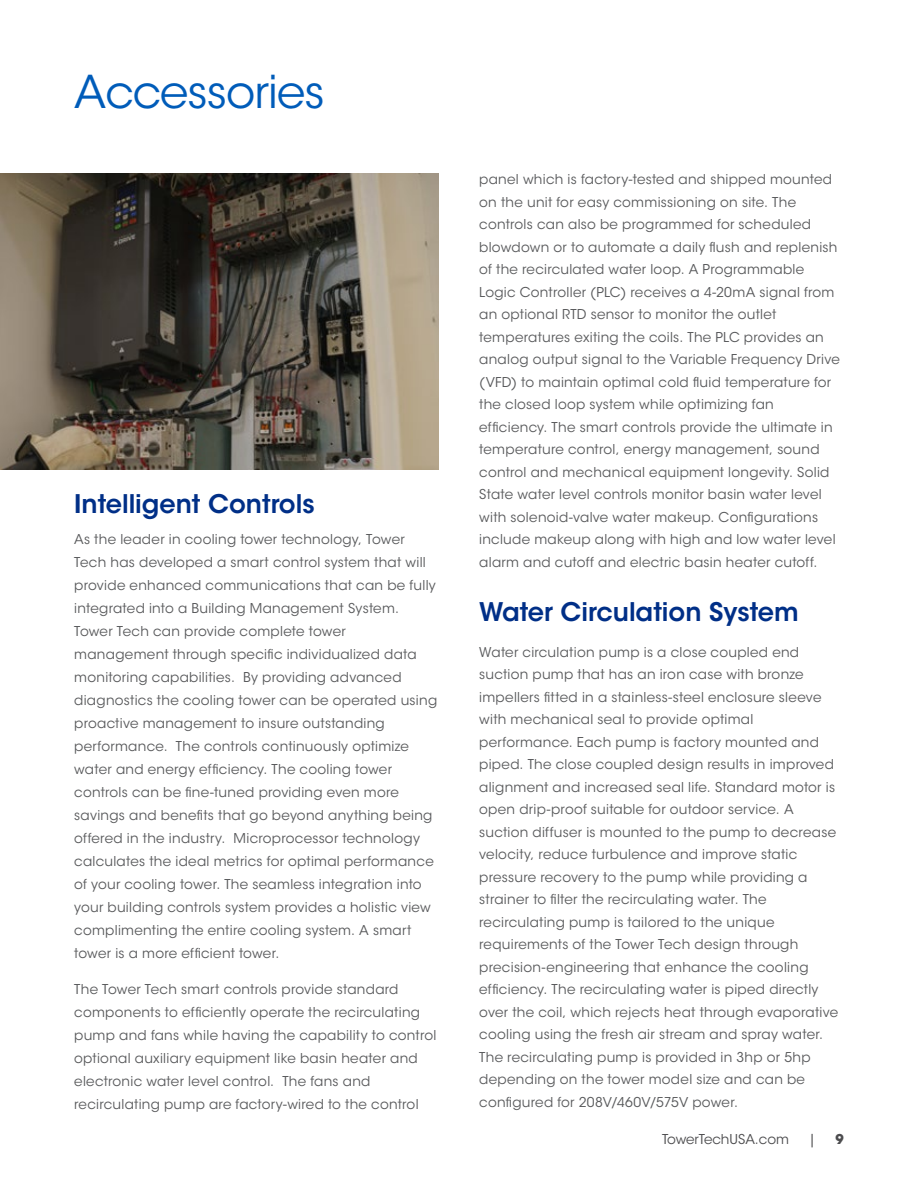
<style>
.page{position:relative;width:918px;height:1188px;background:#fff}
.page>*{position:absolute;margin:0;border:0;box-sizing:border-box;transform-origin:0 0}
.t1{font:45px "ITC Avant Garde Std";letter-spacing:-.02em;color:#005cb9}
.t2{font:600 25.5px "ITC Avant Garde Std";color:#002f87}
.t3{font:13.5px/22.5px "ITC Avant Garde Std";letter-spacing:.02em;color:#58595b}
.t4{font:13.5px "ITC Avant Garde Std";color:#4d4d4f}
.t5{font:700 13.5px "ITC Avant Garde Std";color:#4d4d4f}
</style>
<div class="page">
<img style="left:0;top:174px;width:439px;height:296px">
<h1 class="t1" style="left:74px;top:64px;width:252px">Accessories</h1>
<h2 class="t2" style="left:74px;top:487px;width:242px">Intelligent Controls</h2>
<p class="t3" style="left:74px;top:528px;width:364px;line-height:23px">As the leader in cooling tower technology, Tower Tech has developed a smart control system that will provide enhanced communications that can be fully integrated into a Building Management System.<br>Tower Tech can provide complete tower management through specific individualized data monitoring capabilities. By providing advanced diagnostics the cooling tower can be operated using proactive management to insure outstanding performance. The controls continuously optimize water and energy efficiency. The cooling tower controls can be fine-tuned providing even more savings and benefits that go beyond anything being offered in the industry. Microprocessor technology calculates the ideal metrics for optimal performance of your cooling tower. The seamless integration into your building controls system provides a holistic view complimenting the entire cooling system. A smart tower is a more efficient tower.</p>
<p class="t3" style="left:74px;top:978px;width:364px;line-height:23px">The Tower Tech smart controls provide standard components to efficiently operate the recirculating pump and fans while having the capability to control optional auxiliary equipment like basin heater and electronic water level control. The fans and recirculating pump are factory-wired to the control</p>
<p class="t3" style="left:479px;top:168px;width:362px">panel which is factory-tested and shipped mounted on the unit for easy commissioning on site. The controls can also be programmed for scheduled blowdown or to automate a daily flush and replenish of the recirculated water loop. A Programmable Logic Controller (PLC) receives a 4-20mA signal from an optional RTD sensor to monitor the outlet temperatures exiting the coils. The PLC provides an analog output signal to the Variable Frequency Drive (VFD) to maintain optimal cold fluid temperature for the closed loop system while optimizing fan efficiency. The smart controls provide the ultimate in temperature control, energy management, sound control and mechanical equipment longevity. Solid State water level controls monitor basin water level with solenoid-valve water makeup. Configurations include makeup along with high and low water level alarm and cutoff and electric basin heater cutoff.</p>
<h2 class="t2" style="left:479px;top:595px;width:321px">Water Circulation System</h2>
<p class="t3" style="left:479px;top:641px;width:361px">Water circulation pump is a close coupled end suction pump that has an iron case with bronze impellers fitted in a stainless-steel enclosure sleeve with mechanical seal to provide optimal performance. Each pump is factory mounted and piped. The close coupled design results in improved alignment and increased seal life. Standard motor is open drip-proof suitable for outdoor service. A suction diffuser is mounted to the pump to decrease velocity, reduce turbulence and improve static pressure recovery to the pump while providing a strainer to filter the recirculating water. The recirculating pump is tailored to the unique requirements of the Tower Tech design through precision-engineering that enhance the cooling efficiency. The recirculating water is piped directly over the coil, which rejects heat through evaporative cooling using the fresh air stream and spray water.<br>The recirculating pump is provided in 3hp or 5hp depending on the tower model size and can be configured for 208V/460V/575V power.</p>
<p class="t4" style="left:662px;top:1131px;width:128px">TowerTechUSA.com</p>
<p class="t4" style="left:808px;top:1131px;width:9px">|</p>
<p class="t5" style="left:835px;top:1130px;width:10px">9</p>
</div>
